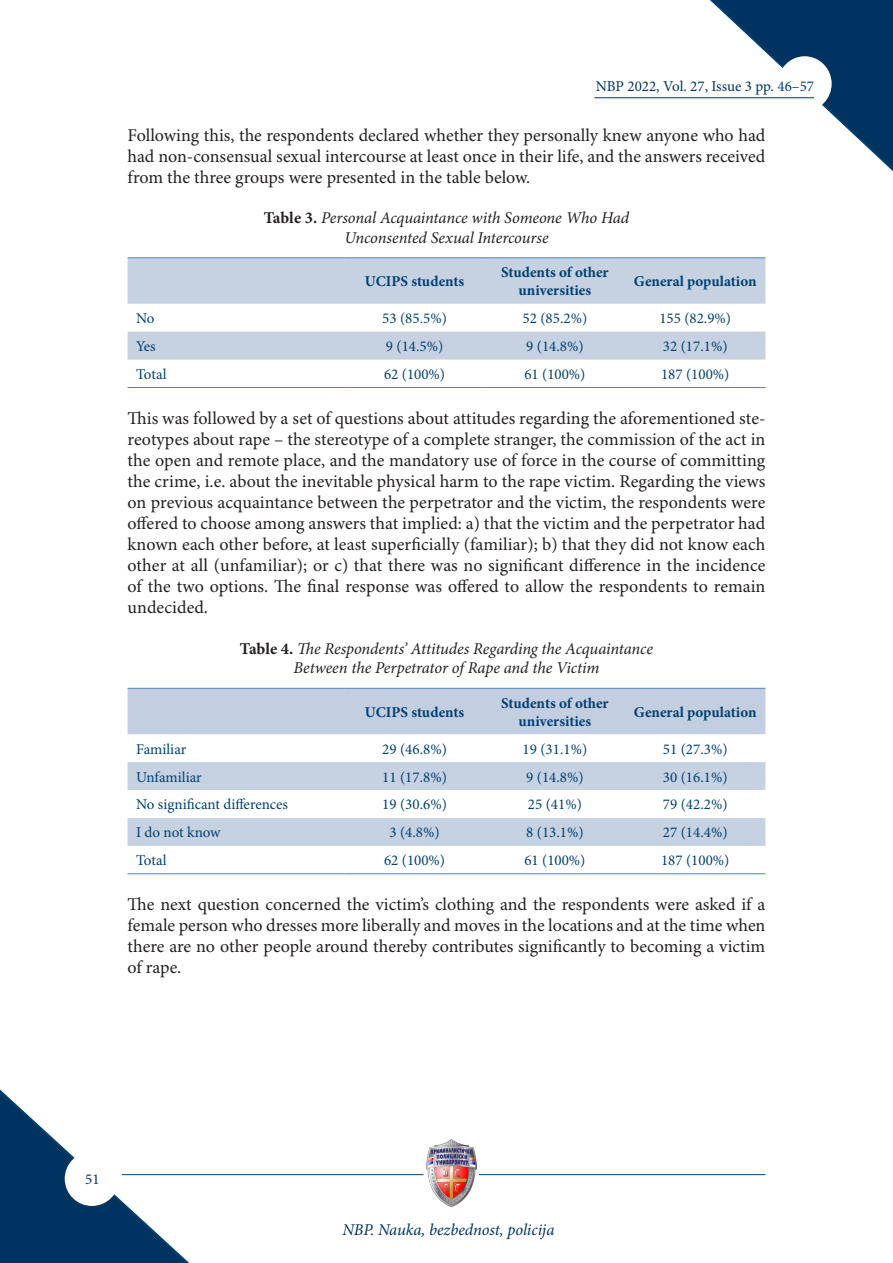
<style>
.page{position:relative;width:893px;height:1263px;background:#fff}
.page>*{position:absolute;margin:0;border:0;box-sizing:border-box;transform-origin:0 0}
.t1{font:18px/21px "Minion Pro";color:#231f20;text-align:justify}
.Tabela{font:italic 16.5px/19.5px "Minion Pro";letter-spacing:-.01em;color:#231f20;text-align:center}
.t2{font:italic 16.5px "Minion Pro";letter-spacing:-.005em;color:#003360}
.Normal__Web{font:15px "Minion Pro";color:#004071}
.Normal__Web-2{font:700 15px/18px "Minion Pro";color:#004071;text-align:center}
.Pasus_sa_listom1{font:15px "Minion Pro";color:#004071}
.t3{font:15px "Minion Pro";color:#003360}
.s1{color:#004071}
.s2{font-weight:700;font-style:normal}
</style>
<div class="page">
<img style="left:426px;top:1140px;width:51px;height:67px">
<hr style="left:122px;top:1174px;width:301px;height:1px;background:#004071">
<hr style="left:479px;top:1174px;width:286px;height:1px;background:#004071">
<svg style="left:684px;top:0;width:209px;height:172px"></svg>
<div style="left:778px;top:56px;width:54px;height:55px;background:#fff;border-radius:50%"></div>
<hr style="left:594px;top:97px;width:220px;height:1px;background:#003360">
<svg style="left:128px;top:258px;width:637px;height:102px;fill:#c6d1e2"></svg>
<hr style="left:128px;top:257px;width:216px;height:1px;background:#4f81bd">
<hr style="left:344px;top:257px;width:141px;height:1px;background:#4f81bd">
<hr style="left:485px;top:257px;width:140px;height:1px;background:#4f81bd">
<hr style="left:625px;top:257px;width:140px;height:1px;background:#4f81bd">
<hr style="left:128px;top:387px;width:216px;height:1px;background:#4f81bd">
<hr style="left:344px;top:387px;width:141px;height:1px;background:#4f81bd">
<hr style="left:485px;top:387px;width:140px;height:1px;background:#4f81bd">
<hr style="left:625px;top:387px;width:140px;height:1px;background:#4f81bd">
<div style="left:128px;top:689px;width:637px;height:45px;background:#c3cee1"></div>
<svg style="left:128px;top:762px;width:637px;height:84px;fill:#c6d1e2"></svg>
<hr style="left:128px;top:688px;width:216px;height:1px;background:#4f81bd">
<hr style="left:344px;top:688px;width:141px;height:1px;background:#4f81bd">
<hr style="left:485px;top:688px;width:140px;height:1px;background:#4f81bd">
<hr style="left:625px;top:688px;width:140px;height:1px;background:#4f81bd">
<hr style="left:128px;top:873px;width:216px;height:1px;background:#4f81bd">
<hr style="left:344px;top:873px;width:141px;height:1px;background:#4f81bd">
<hr style="left:485px;top:873px;width:140px;height:1px;background:#4f81bd">
<hr style="left:625px;top:873px;width:140px;height:1px;background:#4f81bd">
<svg style="left:0;top:1089px;width:214px;height:174px"></svg>
<p class="t3" style="left:596px;top:78px;width:220px">NBP 2022, Vol. 27, Issue 3 pp. <span class="s1">46–57</span></p>
<p class="t1" style="left:128px;top:125px;width:639px">Following this, the respondents declared whether they personally knew anyone who had had non-consensual sexual intercourse at least once in their life, and the answers received from the three groups were presented in the table below.</p>
<p class="Tabela" style="left:264px;top:208px;width:367px"><span class="s2">Table 3.</span> Personal Acquaintance with Someone Who Had<br>Unconsented Sexual Intercourse</p>
<p class="Normal__Web-2" style="left:365px;top:272px;width:101px">UCIPS students</p>
<p class="Normal__Web-2" style="left:501px;top:263px;width:109px">Students of other universities</p>
<p class="Normal__Web-2" style="left:634px;top:272px;width:124px">General population</p>
<p class="Pasus_sa_listom1" style="left:136px;top:309px;width:20px">No</p>
<p class="Normal__Web" style="left:382px;top:309px;width:66px">53 (85.5%)</p>
<p class="Normal__Web" style="left:523px;top:309px;width:66px">52 (85.2%)</p>
<p class="Normal__Web" style="left:659px;top:309px;width:73px">155 (82.9%)</p>
<p class="Pasus_sa_listom1" style="left:136px;top:337px;width:21px">Yes</p>
<p class="Normal__Web" style="left:386px;top:337px;width:59px">9 (14.5%)</p>
<p class="Normal__Web" style="left:526px;top:337px;width:59px">9 (14.8%)</p>
<p class="Normal__Web" style="left:663px;top:337px;width:66px">32 (17.1%)</p>
<p class="Pasus_sa_listom1" style="left:136px;top:365px;width:32px">Total</p>
<p class="Normal__Web" style="left:384px;top:365px;width:63px">62 (100%)</p>
<p class="Normal__Web" style="left:524px;top:365px;width:63px">61 (100%)</p>
<p class="Normal__Web" style="left:661px;top:365px;width:70px">187 (100%)</p>
<p class="t1" style="left:128px;top:409px;width:639px">This was followed by a set of questions about attitudes regarding the aforementioned ste&shy;reotypes about rape – the stereotype of a complete stranger, the commission of the act in the open and remote place, and the mandatory use of force in the course of committing the crime, i.e. about the inevitable physical harm to the rape victim. Regarding the views on previous acquaintance between the perpetrator and the victim, the respondents were offered to choose among answers that implied: a) that the victim and the perpetrator had known each other before, at least superficially (familiar); b) that they did not know each other at all (unfamiliar); or c) that there was no significant difference in the incidence of the two options. The final response was offered to allow the respondents to remain undecided.</p>
<p class="Tabela" style="left:240px;top:639px;width:415px"><span class="s2">Table 4.</span> The Respondents’ Attitudes Regarding the Acquaintance<br>Between the Perpetrator of Rape and the Victim</p>
<p class="Normal__Web-2" style="left:365px;top:703px;width:101px">UCIPS students</p>
<p class="Normal__Web-2" style="left:501px;top:694px;width:109px">Students of other universities</p>
<p class="Normal__Web-2" style="left:634px;top:703px;width:124px">General population</p>
<p class="Pasus_sa_listom1" style="left:136px;top:740px;width:52px">Familiar</p>
<p class="Normal__Web" style="left:382px;top:740px;width:66px">29 (46.8%)</p>
<p class="Normal__Web" style="left:523px;top:740px;width:66px">19 (31.1%)</p>
<p class="Normal__Web" style="left:663px;top:740px;width:66px">51 (27.3%)</p>
<p class="Pasus_sa_listom1" style="left:136px;top:768px;width:67px">Unfamiliar</p>
<p class="Normal__Web" style="left:382px;top:768px;width:66px">11 (17.8%)</p>
<p class="Normal__Web" style="left:526px;top:768px;width:59px">9 (14.8%)</p>
<p class="Normal__Web" style="left:663px;top:768px;width:66px">30 (16.1%)</p>
<p class="Pasus_sa_listom1" style="left:136px;top:796px;width:154px">No significant differences</p>
<p class="Normal__Web" style="left:382px;top:796px;width:66px">19 (30.6%)</p>
<p class="Normal__Web" style="left:528px;top:796px;width:55px">25 (41%)</p>
<p class="Normal__Web" style="left:663px;top:796px;width:66px">79 (42.2%)</p>
<p class="Pasus_sa_listom1" style="left:136px;top:824px;width:86px">I do not know</p>
<p class="Normal__Web" style="left:389px;top:824px;width:52px">3 (4.8%)</p>
<p class="Normal__Web" style="left:526px;top:824px;width:59px">8 (13.1%)</p>
<p class="Normal__Web" style="left:663px;top:824px;width:66px">27 (14.4%)</p>
<p class="Pasus_sa_listom1" style="left:136px;top:851px;width:32px">Total</p>
<p class="Normal__Web" style="left:384px;top:851px;width:63px">62 (100%)</p>
<p class="Normal__Web" style="left:524px;top:851px;width:63px">61 (100%)</p>
<p class="Normal__Web" style="left:661px;top:851px;width:70px">187 (100%)</p>
<p class="t1" style="left:128px;top:895px;width:639px">The next question concerned the victim’s clothing and the respondents were asked if a female person who dresses more liberally and moves in the locations and at the time when there are no other people around thereby contributes significantly to becoming a victim of rape.</p>
<p class="t2" style="left:342px;top:1218px;width:214px">NBP. Nauka, bezbednost, policija</p>
</div>
